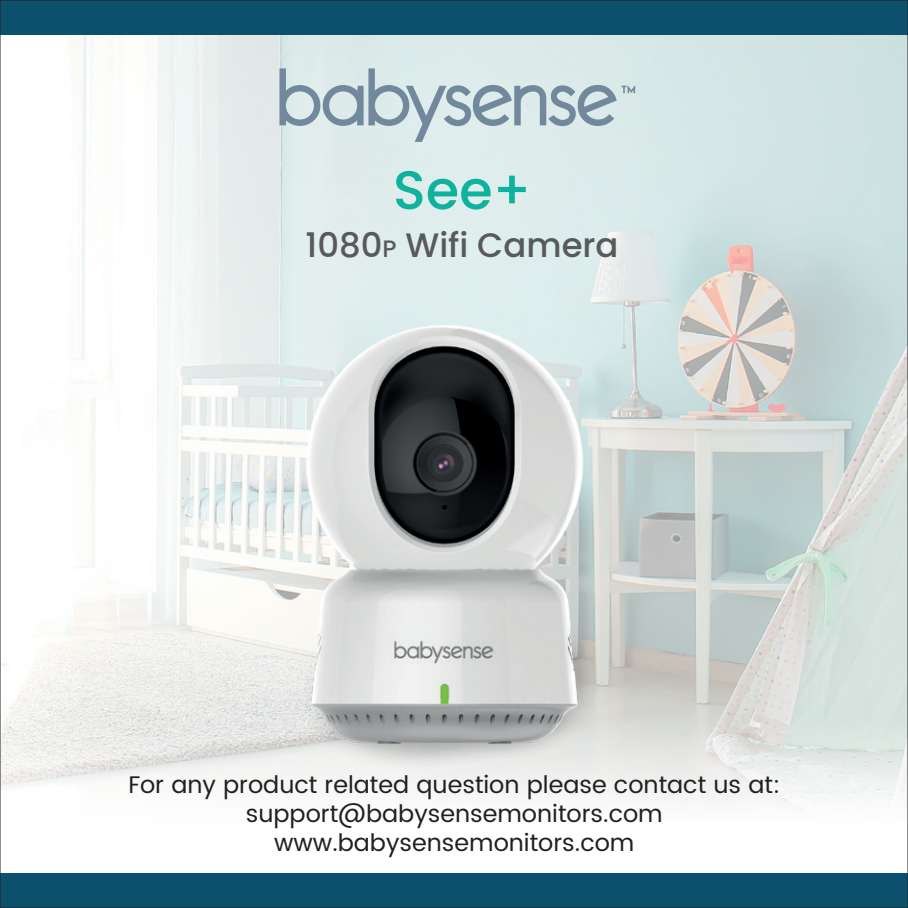
<style>
.page{position:relative;width:908px;height:908px;background:#fff}
.page>*{position:absolute;margin:0;border:0;box-sizing:border-box;transform-origin:0 0}
.t1{font:500 54px "Poppins";color:#0eb29d}
.t2{font:500 34px "Poppins";color:#58595b}
.t3{font:24px/28.8px "Poppins";color:#231f20;text-align:center}
.s1{font-size:23.6px}
</style>
<div class="page">
<img style="left:2px;top:34px;width:903px;height:670px">
<svg style="left:2px;top:704px;width:903px;height:104px"></svg>
<img style="left:266px;top:279px;width:381px;height:528px">
<svg style="left:279px;top:68px;width:356px;height:74px;background:#c2d2d6"></svg>
<div style="left:0;top:873px;width:907px;height:34px;background:#0d506e"></div>
<div style="left:0;top:0;width:907px;height:34px;background:#0d506e"></div>
<h1 class="t1" style="left:393px;top:159px;width:140px">See+</h1>
<h2 class="t2" style="left:305px;top:225px;width:314px">1080<span class="s1">P</span> Wifi Camera</h2>
<p class="t3" style="left:128px;top:770px;width:653px">For any product related question please contact us at: support@babysensemonitors.com www.babysensemonitors.com</p>
</div>
